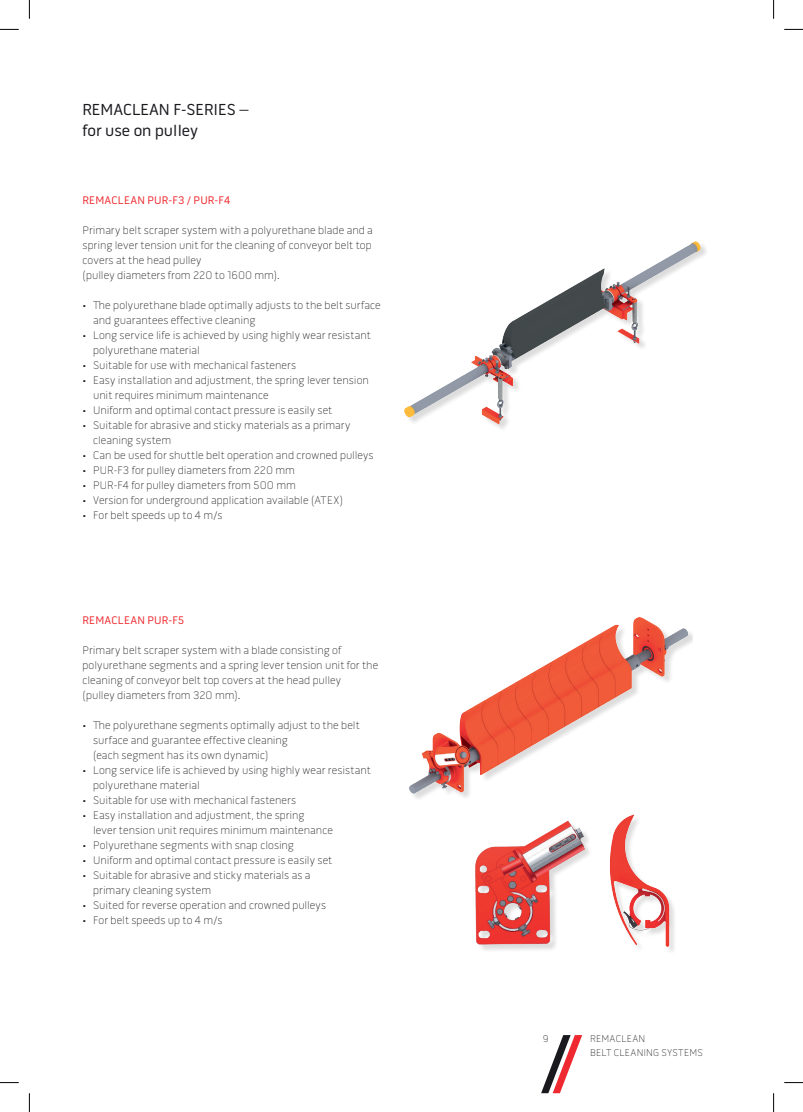
<style>
.page{position:relative;width:803px;height:1112px;background:#fff}
.page>*{position:absolute;margin:0;border:0;box-sizing:border-box;transform-origin:0 0}
.t1{font:16.25px/21.2px "Pill Gothic OTC600 mg";color:#1a191e}
.t2{font:100 11.25px/15px "Pill Gothic OTC600 mg";letter-spacing:.005em;color:#1a191e}
.t3{font:11.25px "Pill Gothic OTC600 mg";letter-spacing:.02em;color:#ee2a30}
.t4{font:100 10px/14.4px "Pill Gothic OTC600 mg";letter-spacing:.02em;color:#1a191e}
</style>
<div class="page">
<svg style="left:541px;top:1035px;width:41px;height:57px"></svg>
<img style="left:404px;top:241px;width:302px;height:188px">
<img style="left:409px;top:617px;width:283px;height:181px">
<div style="left:476px;top:821px;width:117px;height:131px;background:#1a191e;opacity:.15"></div>
<img style="left:475px;top:821px;width:111px;height:126px">
<img style="left:609px;top:814px;width:65px;height:137px">
<svg style="left:0;top:29px;width:19px;height:1px"></svg>
<svg style="left:784px;top:29px;width:19px;height:1px"></svg>
<svg style="left:0;top:1082px;width:19px;height:1px"></svg>
<svg style="left:784px;top:1082px;width:19px;height:1px"></svg>
<svg style="left:29px;top:0;width:1px;height:19px"></svg>
<svg style="left:29px;top:1093px;width:1px;height:18px"></svg>
<svg style="left:773px;top:0;width:1px;height:19px"></svg>
<svg style="left:773px;top:1093px;width:1px;height:18px"></svg>
<h1 class="t1" style="left:83px;top:98px;width:168px">REMACLEAN F-SERIES – for use on pulley</h1>
<p class="t3" style="left:83px;top:193px;width:149px">REMACLEAN PUR-F3 / PUR-F4</p>
<p class="t2" style="left:83px;top:223px;width:292px">Primary belt scraper system with a polyurethane blade and a spring lever tension unit for the cleaning of conveyor belt top covers at the head pulley<br>(pulley diameters from 220 to 1600 mm).</p>
<p class="t2" style="left:93px;top:297px;width:289px;text-indent:-11px">• The polyurethane blade optimally adjusts to the belt surface and guarantees effective cleaning</p>
<p class="t2" style="left:93px;top:327px;width:279px;text-indent:-11px">• Long service life is achieved by using highly wear resistant polyurethane material</p>
<p class="t2" style="left:83px;top:357px;width:215px">• Suitable for use with mechanical fasteners</p>
<p class="t2" style="left:93px;top:372px;width:277px;text-indent:-11px">• Easy installation and adjustment, the spring lever tension unit requires minimum maintenance</p>
<p class="t2" style="left:83px;top:402px;width:251px">• Uniform and optimal contact pressure is easily set</p>
<p class="t2" style="left:93px;top:417px;width:259px;text-indent:-11px">• Suitable for abrasive and sticky materials as a primary cleaning system</p>
<p class="t2" style="left:83px;top:447px;width:292px">• Can be used for shuttle belt operation and crowned pulleys</p>
<p class="t2" style="left:83px;top:462px;width:214px">• PUR-F3 for pulley diameters from 220 mm</p>
<p class="t2" style="left:83px;top:477px;width:215px">• PUR-F4 for pulley diameters from 500 mm</p>
<p class="t2" style="left:83px;top:492px;width:262px">• Version for underground application available (ATEX)</p>
<p class="t2" style="left:83px;top:507px;width:141px">• For belt speeds up to 4 m/s</p>
<p class="t3" style="left:83px;top:613px;width:103px">REMACLEAN PUR-F5</p>
<p class="t2" style="left:83px;top:642px;width:297px">Primary belt scraper system with a blade consisting of polyurethane segments and a spring lever tension unit for the cleaning of conveyor belt top covers at the head pulley<br>(pulley diameters from 320 mm).</p>
<p class="t2" style="left:93px;top:717px;width:268px;text-indent:-11px">• The polyurethane segments optimally adjust to the belt surface and guarantee effective cleaning<br>(each segment has its own dynamic)</p>
<p class="t2" style="left:93px;top:762px;width:279px;text-indent:-11px">• Long service life is achieved by using highly wear resistant polyurethane material</p>
<p class="t2" style="left:83px;top:792px;width:215px">• Suitable for use with mechanical fasteners</p>
<p class="t2" style="left:93px;top:807px;width:241px;text-indent:-11px">• Easy installation and adjustment, the spring<br>lever tension unit requires minimum maintenance</p>
<p class="t2" style="left:83px;top:837px;width:213px">• Polyurethane segments with snap closing</p>
<p class="t2" style="left:83px;top:852px;width:251px">• Uniform and optimal contact pressure is easily set</p>
<p class="t2" style="left:93px;top:867px;width:219px;text-indent:-11px">• Suitable for abrasive and sticky materials as a primary cleaning system</p>
<p class="t2" style="left:83px;top:897px;width:245px">• Suited for reverse operation and crowned pulleys</p>
<p class="t2" style="left:83px;top:912px;width:141px">• For belt speeds up to 4 m/s</p>
<p class="t4" style="left:543px;top:1031px;width:7px">9</p>
<p class="t4" style="left:590px;top:1031px;width:114px">REMACLEAN<br>BELT CLEANING SYSTEMS</p>
</div>
